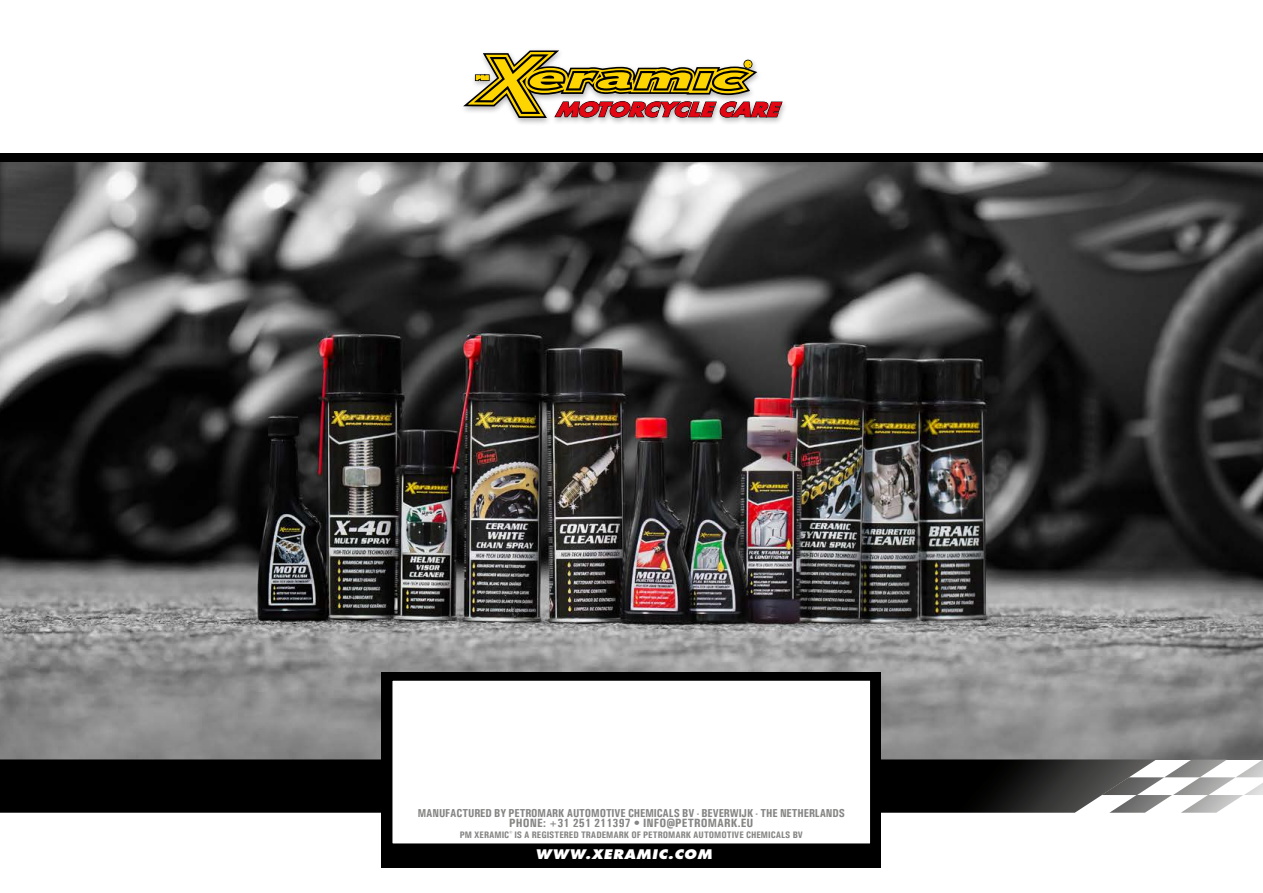
<style>
.page{position:relative;width:1263px;height:893px;background:#fff}
.page>*{position:absolute;margin:0;border:0;box-sizing:border-box;transform-origin:0 0}
.Normaal{font:italic 800 12.9px "Futura";letter-spacing:.05em;color:#fff;scale:1.07 1}
.geelkopjes{font:700 condensed 12px "Univers";letter-spacing:.015em;color:#858584;scale:1.04 1}
.geelkopjes-2{font:700 condensed 11.55px "Univers";letter-spacing:-.01em;color:#858584}
.geelkopjes-3{font:700 condensed 9.45px "Univers";color:#858584;scale:1.04 1}
</style>
<div class="page">
<img style="left:0;top:161px;width:1263px;height:598px">
<div style="left:459px;top:47px;width:330px;height:79px;background:#000;opacity:.3"></div>
<svg style="left:463px;top:50px;width:321px;height:69px"></svg>
<svg style="left:1156px;top:760px;width:107px;height:53px"></svg>
<svg style="left:0;top:759px;width:1156px;height:54px;background:#151515"></svg>
<div style="left:0;top:153px;width:1263px;height:8px;background:#000"></div>
<div style="left:382px;top:672px;width:499px;height:195px;background:#000"></div>
<div style="left:392px;top:680px;width:478px;height:164px;background:#fff"></div>
<p class="geelkopjes-2" style="left:418px;top:806px;width:429px">MANUFACTURED BY PETROMARK AUTOMOTIVE CHEMICALS BV - BEVERWIJK - THE NETHERLANDS</p>
<p class="geelkopjes" style="left:509px;top:816px;width:236px">PHONE: +31 251 211397 • INFO@PETROMARK.EU</p>
<p class="geelkopjes-3" style="left:460px;top:829px;width:331px">PM XERAMIC<sup>®</sup> IS A REGISTERED TRADEMARK OF PETROMARK AUTOMOTIVE CHEMICALS BV</p>
<p class="Normaal" style="left:535px;top:846px;width:167px">WWW.XERAMIC.COM</p>
</div>
